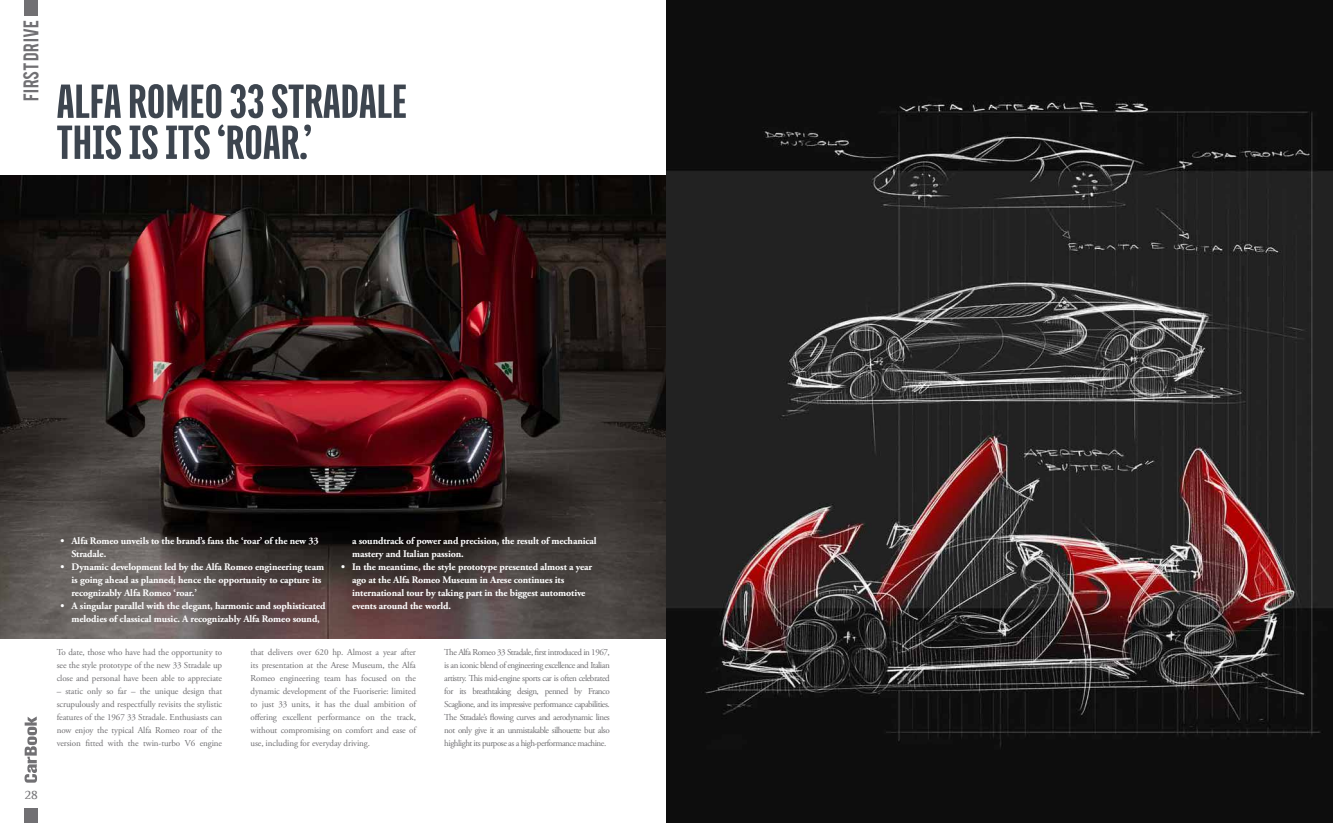
<style>
.page{position:relative;width:1333px;height:823px;background:#fff}
.page>*{position:absolute;margin:0;border:0;box-sizing:border-box;transform-origin:0 0}
.t1{font:900 52px/41px "Titular";color:#3d454f}
.t2{font:16.7px "Bebas";letter-spacing:.02em;color:#717073}
.t3{font:12px "Philosopher";color:#717073}
.t4{font:700 10px/13px "Adobe Garamond Pro";letter-spacing:-.01em;color:#fff}
.t5{font:9px/13px "Adobe Garamond Pro";letter-spacing:-.01em;color:#6d6c6f;text-align:justify}
</style>
<div class="page">
<svg style="left:25px;top:716px;width:12px;height:66px"></svg>
<div style="left:25px;top:807px;width:13px;height:15px;background:#717073"></div>
<div style="left:25px;top:0;width:13px;height:15px;background:#717073"></div>
<img style="left:0;top:176px;width:666px;height:462px">
<img style="left:666px;top:0;width:666px;height:822px">
<h2 class="t2" style="left:19px;top:101px;width:82px;rotate:-90deg">First Drive</h2>
<h1 class="t1" style="left:57px;top:80px;width:352px">ALFA ROMEO 33 STRADALE<br>THIS IS ITS ‘ROAR.’</h1>
<h3 class="t3" style="left:25px;top:788px;width:15px">28</h3>
<p class="t4" style="left:71px;top:534px;width:248px;text-indent:-11px">• Alfa Romeo unveils to the brand’s fans the ‘roar’ of the new 33<br>Stradale.</p>
<p class="t4" style="left:71px;top:560px;width:254px;text-indent:-11px">• Dynamic development led by the Alfa Romeo engineering team is going ahead as planned; hence the opportunity to capture its recognizably Alfa Romeo ‘roar.’</p>
<p class="t4" style="left:60px;top:599px;width:266px;text-align:center">• A singular parallel with the elegant, harmonic and sophisticated melodies of classical music. A recognizably Alfa Romeo sound,</p>
<p class="t4" style="left:352px;top:534px;width:246px">a soundtrack of power and precision, the result of mechanical mastery and Italian passion.</p>
<p class="t4" style="left:352px;top:560px;width:241px;text-indent:-11px">• In the meantime, the style prototype presented almost a year ago at the Alfa Romeo Museum in Arese continues its international tour by taking part in the biggest automotive events around the world.</p>
<p class="t5" style="left:57px;top:645px;width:167px">To date, those who have had the opportunity to see the style prototype of the new 33 Stradale up close and personal have been able to appreciate</p>
<p class="t5" style="left:57px;top:684px;width:167px">– static only so far – the unique design that scrupulously and respectfully revisits the stylistic features of the 1967 33 Stradale. Enthusiasts can now enjoy the typical Alfa Romeo roar of the version fitted with the twin-turbo V6 engine</p>
<p class="t5" style="left:250px;top:645px;width:167px">that delivers over 620 hp. Almost a year after its presentation at the Arese Museum, the Alfa Romeo engineering team has focused on the dynamic development of the Fuoriserie: limited to just 33 units, it has the dual ambition of offering excellent performance on the track, without compromising on comfort and ease of use, including for everyday driving.</p>
<p class="t5" style="left:444px;top:645px;width:167px">The Alfa Romeo 33 Stradale, first introduced in 1967, is an iconic blend of engineering excellence and Italian artistry. This mid-engine sports car is often celebrated for its breathtaking design, penned by Franco Scaglione, and its impressive performance capabilities.<br>The Stradale’s flowing curves and aerodynamic lines not only give it an unmistakable silhouette but also highlight its purpose as a high-performance machine.</p>
</div>
